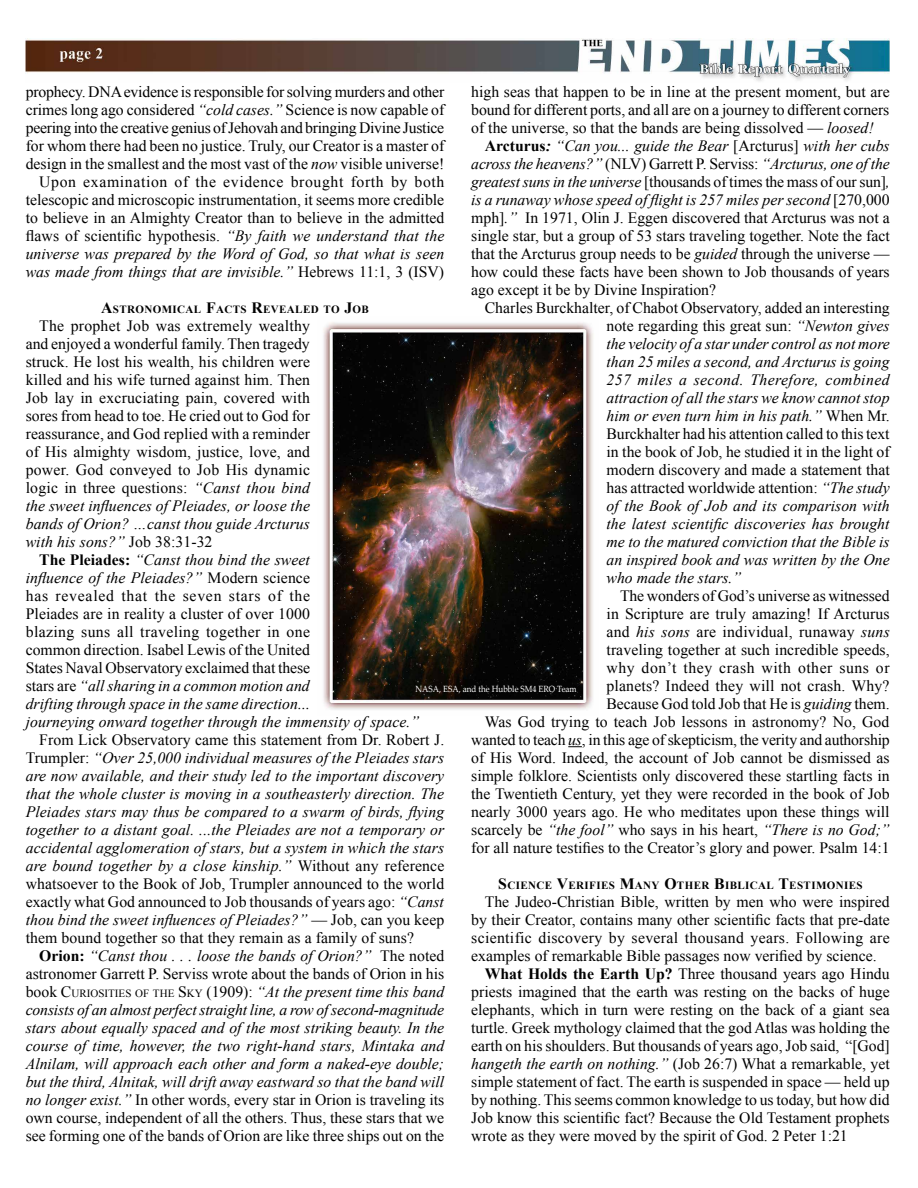
<style>
.page{position:relative;width:918px;height:1188px;background:#fff}
.page>*{position:absolute;margin:0;border:0;box-sizing:border-box;transform-origin:0 0}
.t1{font:15.75px/18px "Times New Roman";color:#000;text-align:justify}
.t2{font:italic 15.75px/18px "Times New Roman";color:#000;text-align:justify}
.t3{font:15.75px "Times New Roman";letter-spacing:.02em;color:#000}
.t4{font:700 10.95px "Times New Roman";letter-spacing:.035em;color:#000}
.t5{font:9px "Palatino Linotype";color:#fff;scale:.9 1}
.s1{font-style:italic}
.s2{font-size:15.75px}
.s3{font-weight:700}
.s4{font-style:normal}
.s5{font-weight:700;font-style:normal}
.s6{font-style:normal;font-size:10.95px}
.s7{font-weight:700;font-style:italic}
</style>
<div class="page">
<img style="left:323px;top:322px;width:270px;height:388px">
<svg style="left:568px;top:746px;width:14px;height:1px"></svg>
<img style="left:26px;top:39px;width:864px;height:42px">
<p class="t1" style="left:26px;top:83px;width:420px;text-align:right">prophecy. DNA evidence is responsible for solving murders and other crimes long ago considered <span class="s1">“cold cases.”</span> Science is now capable of peering into the creative genius of Jehovah and bringing Divine Justice for whom there had been no justice. Truly, our Creator is a master of design in the smallest and the most vast of the <span class="s1">now</span> visible universe!<br>Upon examination of the evidence brought forth by both telescopic and microscopic instrumentation, it seems more credible to believe in an Almighty Creator than to believe in the admitted flaws of scientific hypothesis. <span class="s1">“By faith we understand that the universe was prepared by the Word of God, so that what is seen was made from things that are invisible.”</span> Hebrews 11:1, 3 (ISV)</p>
<p class="t4" style="left:101px;top:302px;width:269px"><span class="s2">A</span>STRONOMICAL <span class="s2">F</span>ACTS <span class="s2">R</span>EVEALED TO <span class="s2">J</span>OB</p>
<p class="t1" style="left:26px;top:317px;width:286px;text-indent:13px">The prophet Job was extremely wealthy and enjoyed a wonderful family. Then tragedy struck. He lost his wealth, his children were killed and his wife turned against him. Then Job lay in excruciating pain, covered with sores from head to toe. He cried out to God for reassurance, and God replied with a reminder of His almighty wisdom, justice, love, and power. God conveyed to Job His dynamic logic in three questions: <span class="s1">“Canst thou bind the sweet influences of Pleiades, or loose the bands of Orion? …canst thou guide Arcturus with his sons?”</span> Job 38:31-32</p>
<p class="t1" style="left:26px;top:551px;width:395px;text-align:left;text-indent:13px"><span class="s3">The Pleiades:</span> <span class="s1">“Canst thou bind the sweet<br>influence of the Pleiades?”</span> Modern science<br>has revealed that the seven stars of the<br>Pleiades are in reality a cluster of over 1000<br>blazing suns all traveling together in one<br>common direction. Isabel Lewis of the United<br>States Naval Observatory exclaimed that these<br>stars are <span class="s1">“all sharing in a common motion and<br>drifting through space in the same direction...<br>journeying onward together through the immensity of space.”</span></p>
<p class="t2" style="left:26px;top:730px;width:420px;text-indent:13px"><span class="s4">From Lick Observatory came this statement from Dr. Robert J.<br>Trumpler:</span> “Over 25,000 individual measures of the Pleiades stars are now available, and their study led to the important discovery that the whole cluster is moving in a southeasterly direction. The Pleiades stars may thus be compared to a swarm of birds, flying together to a distant goal. ...the Pleiades are not a temporary or accidental agglomeration of stars, but a system in which the stars are bound together by a close kinship.” <span class="s4">Without any reference whatsoever to the Book of Job, Trumpler announced to the world exactly what God announced to Job thousands of years ago:</span> “Canst thou bind the sweet influences of Pleiades?” <span class="s4">— Job, can you keep them bound together so that they remain as a family of suns?</span></p>
<p class="t2" style="left:26px;top:946px;width:420px;text-indent:14px"><span class="s5">Orion:</span> “Canst thou . . . loose the bands of Orion?” <span class="s4">The noted astronomer Garrett P. Serviss wrote about the bands of Orion in his book</span> <span class="s4">C</span><span class="s6">URIOSITIES OF THE</span> <span class="s4">S</span><span class="s6">KY</span> <span class="s4">(1909)</span><span class="s4">:</span> “At the present time this band consists of an almost perfect straight line, a row of second-magnitude stars about equally spaced and of the most striking beauty. In the course of time, however, the two right-hand stars, Mintaka and Alnilam, will approach each other and form a naked-eye double; but the third, Alnitak, will drift away eastward so that the band will no longer exist.” <span class="s4">In other words, every star in Orion is traveling its own course, independent of all the others. Thus, these stars that we see forming one of the bands of Orion are like three ships out on the</span></p>
<p class="t1" style="left:471px;top:83px;width:420px">high seas that happen to be in line at the present moment, but are bound for different ports, and all are on a journey to different corners of the universe, so that the bands are being dissolved — <span class="s1">loosed!</span></p>
<p class="t1" style="left:471px;top:137px;width:420px;text-indent:13px"><span class="s3">Arcturus</span><span class="s7">:</span> <span class="s1">“Can you... guide the Bear</span> [Arcturus] <span class="s1">with her cubs across the heavens?”</span> (NLV) Garrett P. Serviss: <span class="s1">“Arcturus, one of the greatest suns in the universe</span> [thousands of times the mass of our sun]<span class="s1">, is a runaway whose speed of flight is 257 miles per second</span> [270,000 mph]<span class="s1">.”</span> In 1971, Olin J. Eggen discovered that Arcturus was not a single star, but a group of 53 stars traveling together. Note the fact that the Arcturus group needs to be <span class="s1">guided</span> through the universe — how could these facts have been shown to Job thousands of years ago except it be by Divine Inspiration?</p>
<p class="t2" style="left:607px;top:298px;width:285px;text-indent:-122px"><span class="s4">Charles Burckhalter, of Chabot Observatory, added an interesting note regarding this great sun:</span> “Newton gives the velocity of a star under control as not more than 25 miles a second, and Arcturus is going 257 miles a second. Therefore, combined attraction of all the stars we know cannot stop him or even turn him in his path.” <span class="s4">When Mr.<br>Burckhalter had his attention called to this text in the book of Job, he studied it in the light of modern discovery and made a statement that has attracted worldwide attention:</span> “The study of the Book of Job and its comparison with the latest scientific discoveries has brought me to the matured conviction that the Bible is an inspired book and was written by the One who made the stars.”</p>
<p class="t1" style="left:471px;top:587px;width:420px;text-align:right">The wonders of God’s universe as witnessed<br>in Scripture are truly amazing! If Arcturus<br>and <span class="s1">his sons</span> are individual, runaway <span class="s1">suns<br></span>traveling together at such incredible speeds,<br>why don’t they crash with other suns or<br>planets? Indeed they will not crash. Why?<br>Because God told Job that He is <span class="s1">guiding</span> them.<br>Was God trying to teach Job lessons in astronomy? No, God wanted to teach <span class="s1">us</span>, in this age of skepticism, the verity and authorship of His Word. Indeed, the account of Job cannot be dismissed as simple folklore. Scientists only discovered these startling facts in the Twentieth Century, yet they were recorded in the book of Job nearly 3000 years ago. He who meditates upon these things will scarcely be <span class="s1">“the fool”</span> who says in his heart, <span class="s1">“There is no God;” </span>for all nature testifies to the Creator’s glory and power. Psalm 14:1</p>
<p class="t4" style="left:498px;top:878px;width:365px"><span class="s2">S</span>CIENCE <span class="s2">V</span>ERIFIES <span class="s2">M</span>ANY <span class="s2">O</span>THER <span class="s2">B</span>IBLICAL <span class="s2">T</span>ESTIMONIES</p>
<p class="t1" style="left:485px;top:893px;width:407px">The Judeo-Christian Bible, written by men who were inspired</p>
<p class="t1" style="left:471px;top:911px;width:420px">by their Creator, contains many other scientific facts that pre-date</p>
<p class="t3" style="left:471px;top:927px;width:420px">scientific discovery by several thousand years. Following are</p>
<p class="t1" style="left:471px;top:947px;width:407px">examples of remarkable Bible passages now verified by science.</p>
<p class="t1" style="left:485px;top:965px;width:406px"><span class="s3">What Holds the Earth Up?</span> Three thousand years ago Hindu</p>
<p class="t1" style="left:471px;top:983px;width:420px">priests imagined that the earth was resting on the backs of huge</p>
<p class="t1" style="left:471px;top:1001px;width:420px">elephants, which in turn were resting on the back of a giant sea</p>
<p class="t1" style="left:471px;top:1019px;width:420px">turtle. Greek mythology claimed that the god Atlas was holding the</p>
<p class="t1" style="left:471px;top:1037px;width:420px">earth on his shoulders. But thousands of years ago, Job said, “[God]</p>
<p class="t1" style="left:471px;top:1055px;width:420px"><span class="s1">hangeth the earth on nothing.”</span> (Job 26:7) What a remarkable, yet</p>
<p class="t1" style="left:471px;top:1073px;width:420px">simple statement of fact. The earth is suspended in space — held up</p>
<p class="t1" style="left:471px;top:1091px;width:420px">by nothing. This seems common knowledge to us today, but how did</p>
<p class="t1" style="left:471px;top:1109px;width:420px">Job know this scientific fact? Because the Old Testament prophets</p>
<p class="t1" style="left:471px;top:1127px;width:378px">wrote as they were moved by the spirit of God. 2 Peter 1:21</p>
<p class="t5" style="left:416px;top:683px;width:181px">NASA, ESA, and the Hubble SM4 ERO Team</p>
</div>
